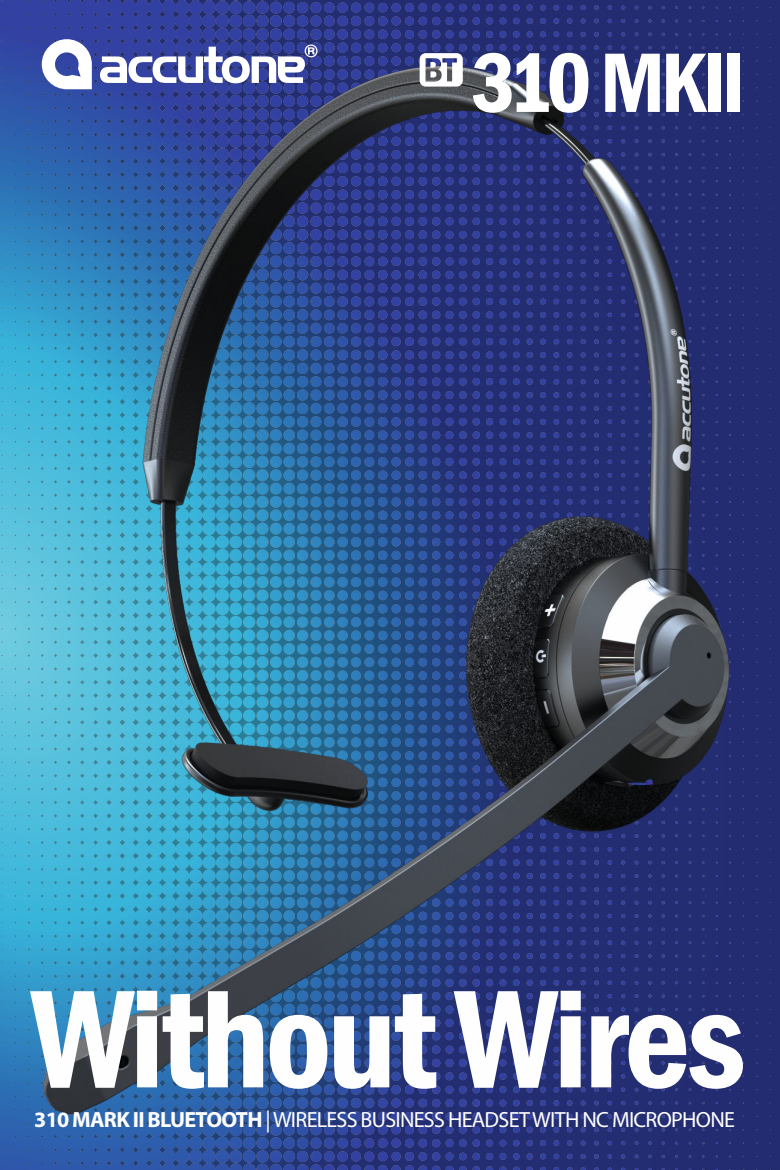
<style>
.page{position:relative;width:780px;height:1170px;background:#fff}
.page>*{position:absolute;margin:0;border:0;box-sizing:border-box;transform-origin:0 0}
.t1{font:600 condensed 144px "Franklin Gothic";letter-spacing:-.025em;color:#fefefe}
.t2{font:600 condensed 87.25px "Franklin Gothic";letter-spacing:-.055em;color:#fff}
.t3{font:22px "Myriad Pro";letter-spacing:-.035em;color:#fefefe}
.s1{font-weight:700}
</style>
<div class="page">
<img style="left:0;top:0;width:780px;height:1169px">
<svg style="left:42px;top:0;width:275px;height:839px;background:#3c7ca8"></svg>
<svg style="left:419px;top:53px;width:44px;height:34px"></svg>
<h2 class="t2" style="left:471px;top:51px;width:275px">310 MKII</h2>
<h1 class="t1" style="left:31px;top:986px;width:716px">Without Wires</h1>
<p class="t3" style="left:34px;top:1109px;width:702px"><span class="s1">310 MARK II BLUETOOTH</span> | WIRELESS BUSINESS HEADSET WITH NC MICROPHONE</p>
</div>
